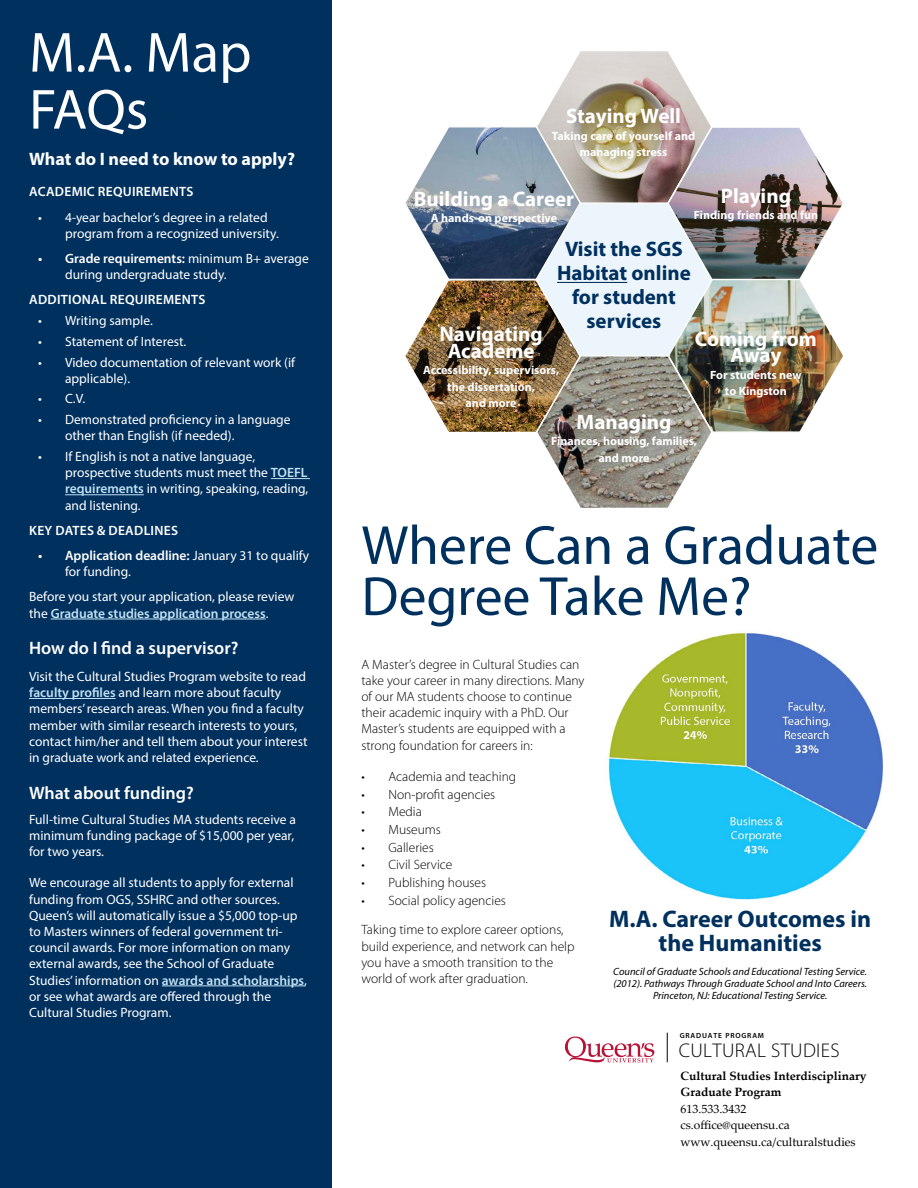
<style>
.page{position:relative;width:918px;height:1188px;background:#fff}
.page>*{position:absolute;margin:0;border:0;box-sizing:border-box;transform-origin:0 0}
.t1{font:57px/57px "Myriad Pro";color:#fff}
.t2{font:55.5px/51px "Myriad Pro";color:#00305e}
.t3{font:700 24px "Myriad Pro";color:#00305e}
.t4{font:700 21px/16.5px "Myriad Pro";color:#fff;text-align:center}
.t5{font:700 21px/24px "Myriad Pro";color:#00305e;text-align:center}
.t6{font:300 19.8px "Myriad Pro";letter-spacing:.015em;color:#000}
.t7{font:600 18px "Myriad Pro";color:#fff}
.t8{font:700 18px "Myriad Pro";color:#fff}
.t9{font:13.5px/16.2px "Myriad Pro";color:#fff}
.t10{font:300 13.5px/16.2px "Myriad Pro";color:#000}
.t11{font:600 13.5px "Myriad Pro";letter-spacing:.02em;color:#fff}
.t12{font:700 12px/16.5px "Myriad Pro";color:#fff;text-align:center}
.t13{font:12px/16.5px "Palatino Linotype";color:#000}
.t14{font:italic 10.5px/12px "Myriad Pro";color:#000;text-align:center}
.t15{font:600 7.5px "Myriad Pro";letter-spacing:.115em;color:#000}
.s1{font-weight:600}
.s2{font-weight:600;color:#c2e1f3}
.s3{font-weight:700}
</style>
<div class="page">
<div style="left:0;top:0;width:331px;height:1188px;background:#00305e"></div>
<hr style="left:271px;top:478px;width:39px;height:1px;background:#c2e1f3">
<hr style="left:65px;top:494px;width:79px;height:1px;background:#c2e1f3">
<hr style="left:51px;top:619px;width:215px;height:1px;background:#c2e1f3">
<hr style="left:29px;top:698px;width:87px;height:1px;background:#c2e1f3">
<hr style="left:162px;top:986px;width:142px;height:1px;background:#c2e1f3">
<img style="left:608px;top:630px;width:275px;height:269px">
<img style="left:405px;top:51px;width:438px;height:457px">
<hr style="left:557px;top:282px;width:70px;height:1px;background:#00305e">
<svg style="left:565px;top:1036px;width:89px;height:27px"></svg>
<svg style="left:667px;top:1033px;width:1px;height:29px"></svg>
<p class="t1" style="left:29px;top:23px;width:224px">M.A. Map<br>FAQs</p>
<p class="t8" style="left:29px;top:147px;width:267px">What do I need to know to apply?</p>
<p class="t11" style="left:29px;top:183px;width:166px">ACADEMIC REQUIREMENTS</p>
<p class="t9" style="left:65px;top:209px;width:215px;text-indent:-27px">• 4-year bachelor’s degree in a related program from a recognized university.</p>
<p class="t9" style="left:65px;top:250px;width:245px;text-indent:-27px"><span class="s1">• Grade requirements:</span> minimum B+ average during undergraduate study.</p>
<p class="t11" style="left:29px;top:291px;width:178px">ADDITIONAL REQUIREMENTS</p>
<p class="t9" style="left:38px;top:312px;width:116px">• Writing sample.</p>
<p class="t9" style="left:38px;top:333px;width:150px">• Statement of Interest.</p>
<p class="t9" style="left:65px;top:354px;width:232px;text-indent:-27px">• Video documentation of relevant work (if applicable).</p>
<p class="t9" style="left:38px;top:391px;width:49px">• C.V.</p>
<p class="t9" style="left:65px;top:411px;width:227px;text-indent:-27px">• Demonstrated proficiency in a language other than English (if needed).</p>
<p class="t9" style="left:65px;top:448px;width:245px;text-indent:-27px">• If English is not a native language, prospective students must meet the <span class="s2">TOEFL requirements</span> in writing, speaking, reading, and listening.</p>
<p class="t11" style="left:29px;top:522px;width:150px">KEY DATES &amp; DEADLINES</p>
<p class="t9" style="left:65px;top:547px;width:246px;text-indent:-27px"><span class="s1">• Application deadline:</span> January 31 to qualify for funding.</p>
<p class="t9" style="left:29px;top:589px;width:267px">Before you start your application, please review the <span class="s2">Graduate studies application process</span>.</p>
<p class="t7" style="left:29px;top:637px;width:211px">How do I find a supervisor?</p>
<p class="t9" style="left:29px;top:668px;width:280px">Visit the Cultural Studies Program website to read <span class="s2">faculty profiles</span> and learn more about faculty members’ research areas. When you find a faculty member with similar research interests to yours, contact him/her and tell them about your interest in graduate work and related experience.</p>
<p class="t7" style="left:29px;top:781px;width:166px">What about funding?</p>
<p class="t9" style="left:29px;top:811px;width:268px">Full-time Cultural Studies MA students receive a minimum funding package of $15,000 per year, for two years.</p>
<p class="t9" style="left:29px;top:874px;width:279px">We encourage all students to apply for external funding from OGS, SSHRC and other sources.<br>Queen’s will automatically issue a $5,000 top-up to Masters winners of federal government tri&shy;council awards. For more information on many external awards, see the School of Graduate Studies’ information on <span class="s2">awards and scholarships</span>, or see what awards are offered through the Cultural Studies Program.</p>
<p class="t4" style="left:566px;top:107px;width:116px">Staying Well</p>
<p class="t12" style="left:552px;top:127px;width:145px">Taking care of yourself and managing stress</p>
<p class="t4" style="left:414px;top:190px;width:162px">Building a Career</p>
<p class="t12" style="left:431px;top:209px;width:128px">A hands-on perspective</p>
<p class="t4" style="left:721px;top:187px;width:72px">Playing</p>
<p class="t12" style="left:694px;top:207px;width:126px">Finding friends and fun</p>
<p class="t5" style="left:557px;top:237px;width:135px">Visit the SGS<br>Habitat online for student services</p>
<p class="t4" style="left:439px;top:325px;width:105px">Navigating<br>Academe</p>
<p class="t12" style="left:423px;top:362px;width:138px">Accessibility, supervisors, the dissertation,<br>and more</p>
<p class="t4" style="left:695px;top:330px;width:124px">Coming from<br>Away</p>
<p class="t12" style="left:710px;top:366px;width:93px">For students new to Kingston</p>
<p class="t4" style="left:577px;top:413px;width:96px">Managing</p>
<p class="t12" style="left:551px;top:432px;width:148px">Finances, housing, families, and more</p>
<p class="t2" style="left:361px;top:519px;width:518px">Where Can a Graduate<br>Degree Take Me?</p>
<p class="t10" style="left:361px;top:656px;width:225px">A Master’s degree in Cultural Studies can take your career in many directions. Many of our MA students choose to continue their academic inquiry with a PhD. Our Master’s students are equipped with a strong foundation for careers in:</p>
<p class="t10" style="left:361px;top:768px;width:156px">• Academia and teaching</p>
<p class="t10" style="left:361px;top:786px;width:135px">• Non-profit agencies</p>
<p class="t10" style="left:361px;top:804px;width:62px">• Media</p>
<p class="t10" style="left:361px;top:822px;width:81px">• Museums</p>
<p class="t10" style="left:361px;top:839px;width:74px">• Galleries</p>
<p class="t10" style="left:361px;top:857px;width:93px">• Civil Service</p>
<p class="t10" style="left:361px;top:875px;width:126px">• Publishing houses</p>
<p class="t10" style="left:361px;top:892px;width:146px">• Social policy agencies</p>
<p class="t10" style="left:361px;top:922px;width:204px">Taking time to explore career options,</p>
<p class="t3" style="left:609px;top:904px;width:263px">M.A. Career Outcomes in</p>
<p class="t10" style="left:361px;top:938px;width:215px">build experience, and network can help</p>
<p class="t3" style="left:659px;top:928px;width:165px">the Humanities</p>
<p class="t10" style="left:361px;top:954px;width:193px">you have a smooth transition to the</p>
<p class="t14" style="left:613px;top:966px;width:255px">Council of Graduate Schools and Educational Testing Service.</p>
<p class="t10" style="left:361px;top:971px;width:168px">world of work after graduation.</p>
<p class="t14" style="left:613px;top:978px;width:255px">(2012). Pathways Through Graduate School and Into Careers.<br>Princeton, NJ: Educational Testing Service.</p>
<p class="t15" style="left:680px;top:1031px;width:86px">GRADUATE PROGRAM</p>
<p class="t6" style="left:679px;top:1039px;width:162px">CULTURAL STUDIES</p>
<p class="t13" style="left:680px;top:1067px;width:187px"><span class="s3">Cultural Studies Interdisciplinary<br>Graduate Program<br></span>613.533.3432<br>cs.office@queensu.ca www.queensu.ca/culturalstudies</p>
</div>
